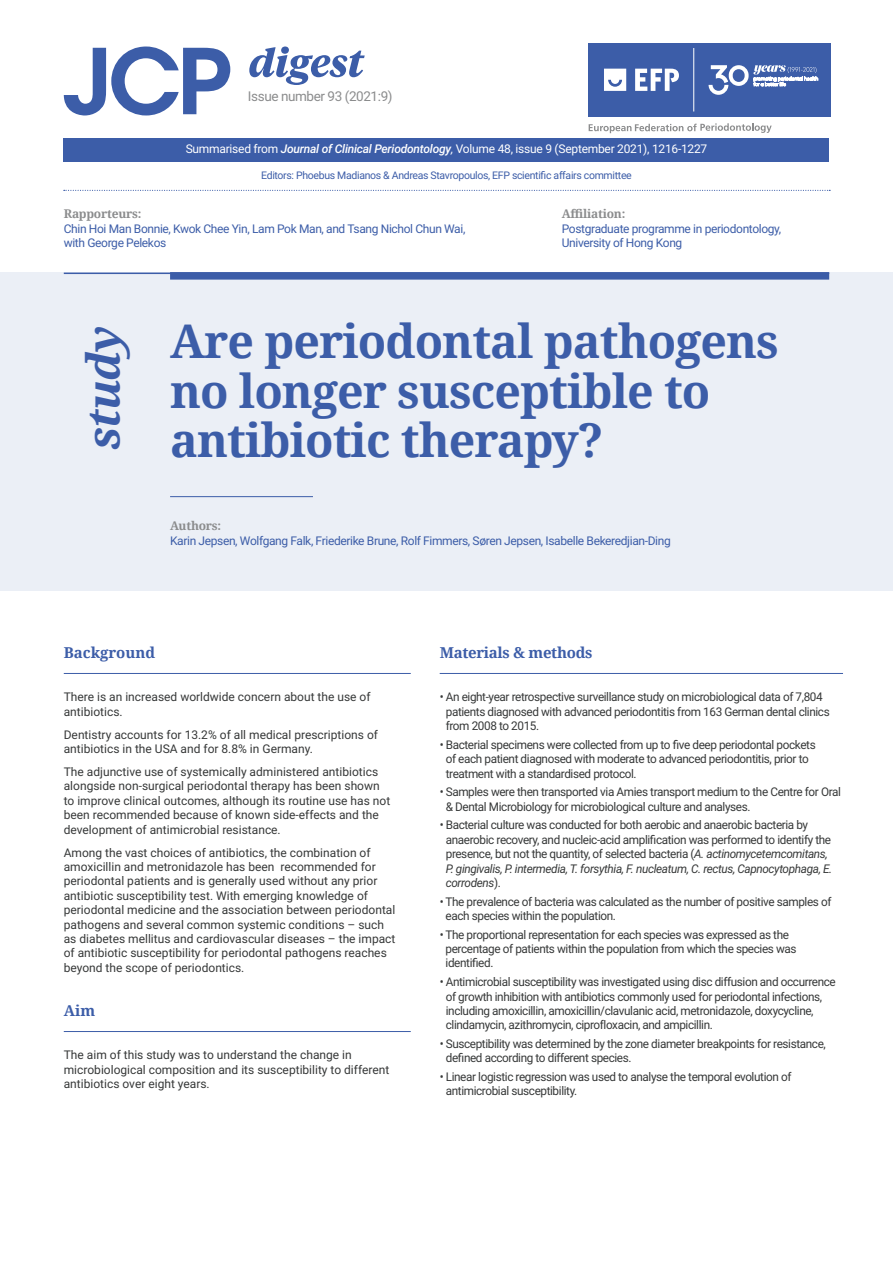
<style>
.page{position:relative;width:893px;height:1263px;background:#fff}
.page>*{position:absolute;margin:0;border:0;box-sizing:border-box;transform-origin:0 0}
.t1{font:700 46.5px/49.5px "Noto Serif";letter-spacing:-.02em;color:#3c5da8}
.t2{font:italic 700 45px "Noto Serif";letter-spacing:-.02em;color:#3c5da8}
.t3{font:700 15px "Noto Serif";letter-spacing:-.02em;color:#3c5da8}
.t4{font:700 15px "Noto Serif";color:#3c5da8}
.t5{font:13.5px "Roboto";letter-spacing:-.03em;color:#8b8c8d}
.texto_base{font:12px/14.4px "Roboto";letter-spacing:-.035em;color:#363838}
.texto_base-2{font:12px/14.4px "Roboto";color:#363838}
.t6{font:12px/14.4px "Roboto";letter-spacing:-.03em;color:#3c5da8}
.t7{font:12px "Roboto";letter-spacing:-.02em;color:#fff}
.t8{font:700 12px "Noto Serif";letter-spacing:-.02em;color:#8b8c8d}
.t9{font:10.5px "Roboto";letter-spacing:-.03em;color:#3c5da8}
.s1{font-weight:500;font-style:italic}
.s2{font-style:italic}
</style>
<div class="page">
<div style="left:64px;top:139px;width:765px;height:23px;background:#3c5da8"></div>
<svg style="left:64px;top:47px;width:166px;height:68px"></svg>
<svg style="left:249px;top:47px;width:116px;height:38px"></svg>
<svg style="left:64px;top:190px;width:766px;height:1px"></svg>
<hr style="left:64px;top:673px;width:347px;height:1px;background:#3c5da8">
<hr style="left:64px;top:1031px;width:347px;height:1px;background:#3c5da8">
<hr style="left:440px;top:673px;width:403px;height:1px;background:#3c5da8">
<div style="left:0;top:273px;width:893px;height:318px;background:#ebeff6"></div>
<hr style="left:64px;top:273px;width:765px;height:1px;background:#3c5da8">
<div style="left:170px;top:272px;width:659px;height:8px;background:#3c5da8"></div>
<hr style="left:170px;top:496px;width:143px;height:1px;background:#3c5da8">
<svg style="left:589px;top:123px;width:183px;height:10px"></svg>
<div style="left:588px;top:44px;width:243px;height:73px;background:#3c5da8"></div>
<svg style="left:708px;top:65px;width:110px;height:30px"></svg>
<svg style="left:604px;top:68px;width:75px;height:23px"></svg>
<hr style="left:693px;top:48px;width:1px;height:64px;background:#fff">
<p class="t5" style="left:248px;top:87px;width:146px">Issue number 93 (2021:9)</p>
<p class="t7" style="left:186px;top:141px;width:523px">Summarised from <span class="s1">Journal of Clinical Periodontology</span><span class="s2">,</span> Volume 48, issue 9 (September 2021), 1216-1227</p>
<p class="t9" style="left:261px;top:168px;width:372px">Editors: Phoebus Madianos &amp; Andreas Stavropoulos, EFP scientific affairs committee</p>
<p class="t8" style="left:64px;top:205px;width:79px">Rapporteurs:</p>
<p class="t6" style="left:64px;top:221px;width:403px">Chin Hoi Man Bonnie, Kwok Chee Yin, Lam Pok Man, and Tsang Nichol Chun Wai, with George Pelekos</p>
<p class="t8" style="left:562px;top:205px;width:65px">Affiliation:</p>
<p class="t6" style="left:562px;top:221px;width:221px">Postgraduate programme in periodontology,<br>University of Hong Kong</p>
<p class="t2" style="left:72px;top:450px;width:134px;rotate:-90deg">study</p>
<p class="t1" style="left:170px;top:315px;width:610px">Are periodontal pathogens no longer susceptible to</p>
<p class="t1" style="left:170px;top:414px;width:435px">antibiotic therapy?</p>
<p class="t8" style="left:170px;top:517px;width:53px">Authors:</p>
<p class="t6" style="left:170px;top:533px;width:502px">Karin Jepsen, Wolfgang Falk, Friederike Brune, Rolf Fimmers, Søren Jepsen, Isabelle Bekeredjian-Ding</p>
<p class="t4" style="left:64px;top:642px;width:93px">Background</p>
<p class="texto_base-2" style="left:64px;top:689px;width:308px">There is an increased worldwide concern about the use of antibiotics.</p>
<p class="texto_base-2" style="left:64px;top:727px;width:316px">Dentistry accounts for 13.2% of all medical prescriptions of antibiotics in the USA and for 8.8% in Germany.</p>
<p class="texto_base-2" style="left:64px;top:764px;width:328px">The adjunctive use of systemically administered antibiotics alongside non-surgical periodontal therapy has been shown to improve clinical outcomes, although its routine use has not been recommended because of known side-effects and the development of antimicrobial resistance.</p>
<p class="texto_base-2" style="left:64px;top:844px;width:333px">Among the vast choices of antibiotics, the combination of amoxicillin and metronidazole has been recommended for periodontal patients and is generally used without any prior antibiotic susceptibility test. With emerging knowledge of periodontal medicine and the association between periodontal pathogens and several common systemic conditions – such as diabetes mellitus and cardiovascular diseases – the impact of antibiotic susceptibility for periodontal pathogens reaches beyond the scope of periodontics.</p>
<p class="t3" style="left:64px;top:1000px;width:33px">Aim</p>
<p class="texto_base-2" style="left:64px;top:1047px;width:327px">The aim of this study was to understand the change in microbiological composition and its susceptibility to different antibiotics over eight years.</p>
<p class="t3" style="left:440px;top:642px;width:154px">Materials &amp; methods</p>
<p class="texto_base" style="left:446px;top:689px;width:385px;text-indent:-6px">• An eight-year retrospective surveillance study on microbiological data of 7,804 patients diagnosed with advanced periodontitis from 163 German dental clinics from 2008 to 2015.</p>
<p class="texto_base" style="left:446px;top:737px;width:371px;text-indent:-6px">• Bacterial specimens were collected from up to five deep periodontal pockets of each patient diagnosed with moderate to advanced periodontitis, prior to treatment with a standardised protocol.</p>
<p class="texto_base" style="left:446px;top:784px;width:397px;text-indent:-6px">• Samples were then transported via Amies transport medium to the Centre for Oral &amp; Dental Microbiology for microbiological culture and analyses.</p>
<p class="texto_base" style="left:446px;top:817px;width:388px;text-indent:-6px">• Bacterial culture was conducted for both aerobic and anaerobic bacteria by anaerobic recovery, and nucleic-acid amplification was performed to identify the presence, but not the quantity, of selected bacteria (<span class="s2">A. actinomycetemcomitans, P. gingivalis, P. intermedia, T. forsythia, F. nucleatum, C. rectus, Capnocytophaga, E. corrodens</span>).</p>
<p class="texto_base" style="left:446px;top:894px;width:387px;text-indent:-6px">• The prevalence of bacteria was calculated as the number of positive samples of each species within the population.</p>
<p class="texto_base" style="left:446px;top:927px;width:352px;text-indent:-6px">• The proportional representation for each species was expressed as the percentage of patients within the population from which the species was identified.</p>
<p class="texto_base" style="left:446px;top:974px;width:391px;text-indent:-6px">• Antimicrobial susceptibility was investigated using disc diffusion and occurrence of growth inhibition with antibiotics commonly used for periodontal infections, including amoxicillin, amoxicillin/clavulanic acid, metronidazole, doxycycline, clindamycin, azithromycin, ciprofloxacin, and ampicillin.</p>
<p class="texto_base" style="left:446px;top:1036px;width:382px;text-indent:-6px">• Susceptibility was determined by the zone diameter breakpoints for resistance, defined according to different species.</p>
<p class="texto_base" style="left:446px;top:1069px;width:347px;text-indent:-6px">• Linear logistic regression was used to analyse the temporal evolution of antimicrobial susceptibility.</p>
</div>
